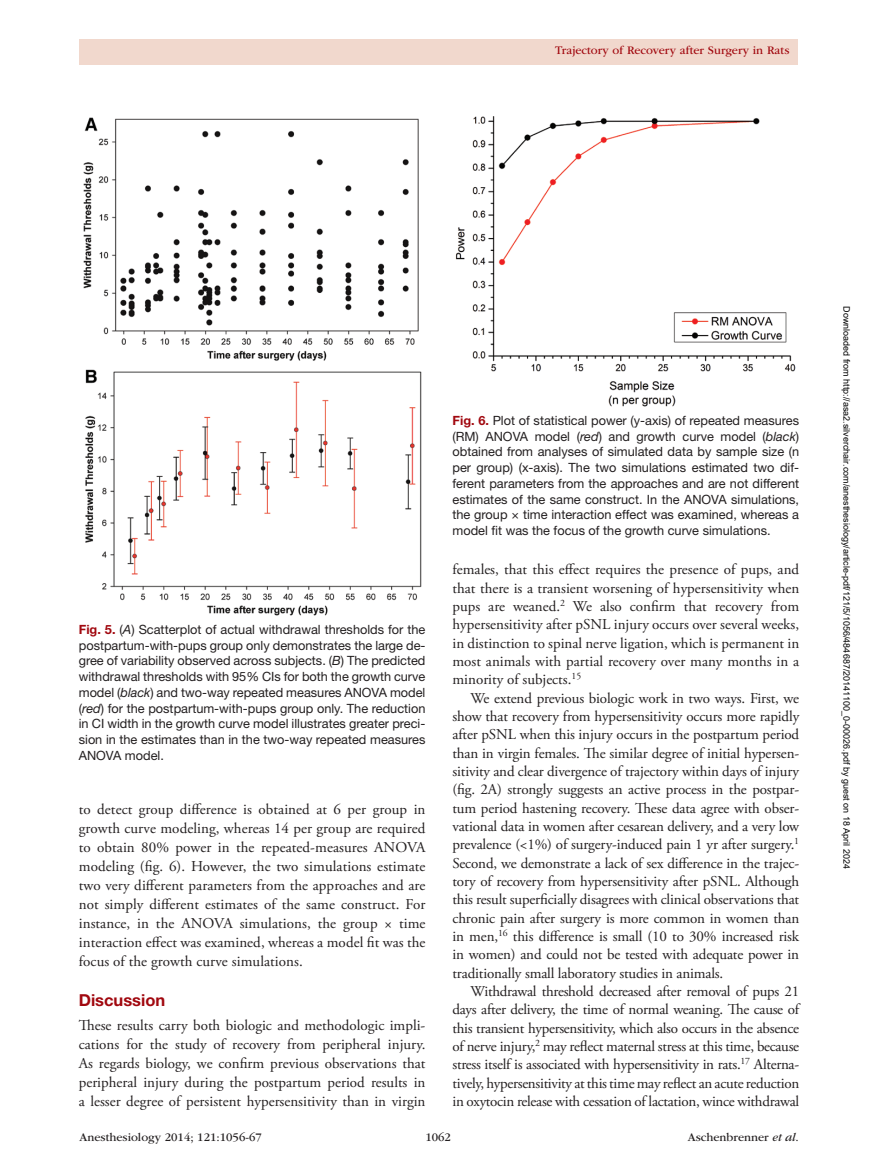
<style>
.page{position:relative;width:878px;height:1175px;background:#fff}
.page>*{position:absolute;margin:0;border:0;box-sizing:border-box;transform-origin:0 0}
.t1{font:700 16.5px "Helvetica Neue LT Std";color:#a1080f}
.t2{font:15px/18.3px "Adobe Garamond Pro";color:#231f20;text-align:justify}
.t3{font:12.75px/15.8px "Helvetica Neue LT Std";color:#231f20;text-align:justify}
.t4{font:12px "ITC Garamond Std";color:#231f20}
.t5{font:12px "ITC Garamond Std";color:#a1080f}
.t6{font:9px "Arial";color:#000}
.s1{font-weight:700;color:#a1080f}
.s2{font-style:italic}
</style>
<div class="page">
<div style="left:79px;top:39px;width:718px;height:25px;background:#f1d8cd"></div>
<img style="left:83px;top:117px;width:339px;height:498px">
<img style="left:456px;top:116px;width:339px;height:290px">
<p class="t5" style="left:555px;top:44px;width:236px">Trajectory of Recovery after Surgery in Rats</p>
<p class="t3" style="left:79px;top:621px;width:348px"><span class="s1">Fig. 5.</span> (<span class="s2">A</span>) Scatterplot of actual withdrawal thresholds for the postpartum-with-pups group only demonstrates the large de&shy;gree of variability observed across subjects. (<span class="s2">B</span>) The predicted withdrawal thresholds with 95% CIs for both the growth curve model (<span class="s2">black</span>) and two-way repeated measures ANOVA model (<span class="s2">red</span>) for the postpartum-with-pups group only. The reduction in CI width in the growth curve model illustrates greater preci&shy;sion in the estimates than in the two-way repeated measures ANOVA model.</p>
<p class="t2" style="left:79px;top:800px;width:348px;line-height:19px">to detect group difference is obtained at 6 per group in growth curve modeling, whereas 14 per group are required to obtain 80% power in the repeated-measures ANOVA modeling (fig. 6). However, the two simulations estimate two very different parameters from the approaches and are not simply different estimates of the same construct. For instance, in the ANOVA simulations, the group × time interaction effect was examined, whereas a model fit was the focus of the growth curve simulations.</p>
<p class="t1" style="left:79px;top:990px;width:88px">Discussion</p>
<p class="t2" style="left:79px;top:1016px;width:348px;line-height:19px">These results carry both biologic and methodologic impli&shy;cations for the study of recovery from peripheral injury.<br>As regards biology, we confirm previous observations that peripheral injury during the postpartum period results in a lesser degree of persistent hypersensitivity than in virgin</p>
<p class="t3" style="left:452px;top:412px;width:348px"><span class="s1">Fig. 6.</span> Plot of statistical power (y-axis) of repeated measures (RM) ANOVA model (<span class="s2">red</span>) and growth curve model (<span class="s2">black</span>) obtained from analyses of simulated data by sample size (n per group) (x-axis). The two simulations estimated two dif&shy;ferent parameters from the approaches and are not different estimates of the same construct. In the ANOVA simulations, the group × time interaction effect was examined, whereas a model fit was the focus of the growth curve simulations.</p>
<p class="t2" style="left:452px;top:561px;width:348px">females, that this effect requires the presence of pups, and that there is a transient worsening of hypersensitivity when pups are weaned.<sup>2</sup> We also confirm that recovery from hypersensitivity after pSNL injury occurs over several weeks, in distinction to spinal nerve ligation, which is permanent in most animals with partial recovery over many months in a minority of subjects.<sup>15</sup></p>
<p class="t2" style="left:452px;top:689px;width:348px;text-indent:18px">We extend previous biologic work in two ways. First, we show that recovery from hypersensitivity occurs more rapidly after pSNL when this injury occurs in the postpartum period than in virgin females. The similar degree of initial hypersen&shy;sitivity and clear divergence of trajectory within days of injury (fig. 2A) strongly suggests an active process in the postpar&shy;tum period hastening recovery. These data agree with obser&shy;vational data in women after cesarean delivery, and a very low prevalence (&lt;1%) of surgery-induced pain 1 yr after surgery.<sup>1<br></sup>Second, we demonstrate a lack of sex difference in the trajec&shy;tory of recovery from hypersensitivity after pSNL. Although this result superficially disagrees with clinical observations that chronic pain after surgery is more common in women than in men,<sup>16</sup> this difference is small (10 to 30% increased risk in women) and could not be tested with adequate power in traditionally small laboratory studies in animals.</p>
<p class="t2" style="left:452px;top:982px;width:348px;text-indent:18px">Withdrawal threshold decreased after removal of pups 21 days after delivery, the time of normal weaning. The cause of this transient hypersensitivity, which also occurs in the absence of nerve injury,<sup>2</sup> may reflect maternal stress at this time, because stress itself is associated with hypersensitivity in rats.<sup>17</sup> Alterna&shy;tively, hypersensitivity at this time may reflect an acute reduction in oxytocin release with cessation of lactation, wince withdrawal</p>
<p class="t4" style="left:80px;top:1130px;width:184px">Anesthesiology 2014; 121:1056-67</p>
<p class="t4" style="left:425px;top:1130px;width:27px">1062</p>
<p class="t4" style="left:687px;top:1130px;width:113px">Aschenbrenner <span class="s2">et al</span>.</p>
<p class="t6" style="left:850px;top:306px;width:564px;rotate:90deg">Downloaded from http://asa2.silverchair.com/anesthesiology/article-pdf/121/5/1056/484687/20141100_0-00026.pdf by guest on 18 April 2024</p>
</div>
